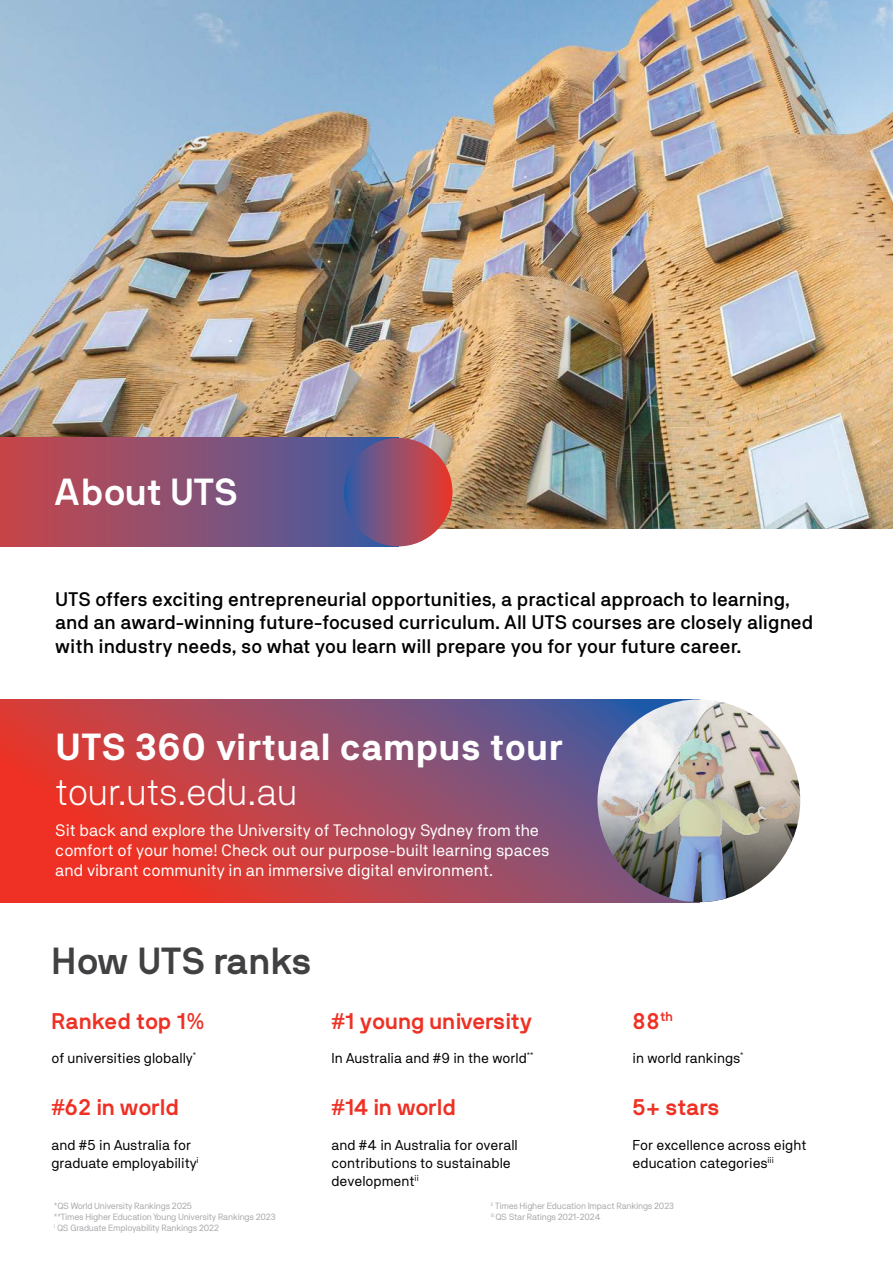
<style>
.page{position:relative;width:893px;height:1263px;background:#fff}
.page>*{position:absolute;margin:0;border:0;box-sizing:border-box;transform-origin:0 0}
.t1{font:700 37.5px "NB Akademie Std";color:#fff}
.t2{font:300 37.5px "NB Akademie Std";color:#fff}
.t3{font:700 37.5px "NB International Pro";letter-spacing:-.01em;color:#414042}
.t4{font:700 37.5px "NB International Pro";color:#fff}
.t5{font:700 22.5px "NB International Pro";color:#ee3124}
.t6{font:500 19.5px/23.4px "NB Akademie Std";color:#000}
.t7{font:16.5px/19.8px "NB Akademie Std";color:#fff}
.t8{font:14.25px/17.7px "NB Akademie Std";color:#000}
.t9{font:9px/10.8px "NB Akademie Std";letter-spacing:-.02em;color:#a7a9ac}
</style>
<div class="page">
<img style="left:0;top:0;width:892px;height:528px">
<div style="left:0;top:437px;width:398px;height:109px;background:linear-gradient(to right,#cb4648,#395ca6)"></div>
<div style="left:344px;top:438px;width:108px;height:108px;background:linear-gradient(to right,#375faa,#ef3a2b);border-radius:54px"></div>
<hr style="left:892px;top:86px;width:1px;height:695px;background:#1c5aaa">
<hr style="left:892px;top:0;width:1px;height:165px;background:#3e5d70">
<svg style="left:0;top:699px;width:688px;height:203px;background:#b14654"></svg>
<img style="left:597px;top:702px;width:202px;height:200px">
<h1 class="t4" style="left:54px;top:470px;width:186px">About UTS</h1>
<p class="t6" style="left:55px;top:587px;width:760px">UTS offers exciting entrepreneurial opportunities, a practical approach to learning, and an award-winning future-focused curriculum. All UTS courses are closely aligned with industry needs, so what you learn will prepare you for your future career.</p>
<h1 class="t1" style="left:55px;top:725px;width:509px">UTS 360 virtual campus tour</h1>
<h1 class="t2" style="left:55px;top:769px;width:244px">tour.uts.edu.au</h1>
<p class="t7" style="left:55px;top:820px;width:495px">Sit back and explore the University of Technology Sydney from the comfort of your home! Check out our purpose-built learning spaces and vibrant community in an immersive digital environment.</p>
<h1 class="t3" style="left:51px;top:939px;width:262px">How UTS ranks</h1>
<h2 class="t5" style="left:51px;top:1008px;width:155px">Ranked top 1%</h2>
<p class="t8" style="left:51px;top:1049px;width:146px">of universities globally<sup>*</sup></p>
<h2 class="t5" style="left:331px;top:1008px;width:203px">#1 young university</h2>
<p class="t8" style="left:331px;top:1049px;width:204px">In Australia and #9 in the world<sup>**</sup></p>
<h2 class="t5" style="left:633px;top:1008px;width:42px">88<sup>th</sup></h2>
<p class="t8" style="left:633px;top:1049px;width:113px">in world rankings<sup>*</sup></p>
<h2 class="t5" style="left:51px;top:1094px;width:129px">#62 in world</h2>
<h2 class="t5" style="left:633px;top:1094px;width:89px">5+ stars</h2>
<h2 class="t5" style="left:331px;top:1094px;width:126px">#14 in world</h2>
<p class="t8" style="left:633px;top:1136px;width:175px">For excellence across eight education categories<sup>iii</sup></p>
<p class="t8" style="left:51px;top:1136px;width:149px">and #5 in Australia for graduate employability<sup>i</sup></p>
<p class="t9" style="left:54px;top:1200px;width:223px">*QS World University Rankings 2025<br>**Times Higher Education Young University Rankings 2023 <sup>i</sup> QS Graduate Employability Rankings 2022</p>
<p class="t9" style="left:491px;top:1200px;width:185px"><sup>ii</sup> Times Higher Education Impact Rankings 2023 <sup>iii</sup> QS Star Ratings 2021-2024</p>
<p class="t8" style="left:331px;top:1136px;width:188px">and #4 in Australia for overall contributions to sustainable development<sup>ii</sup></p>
</div>
